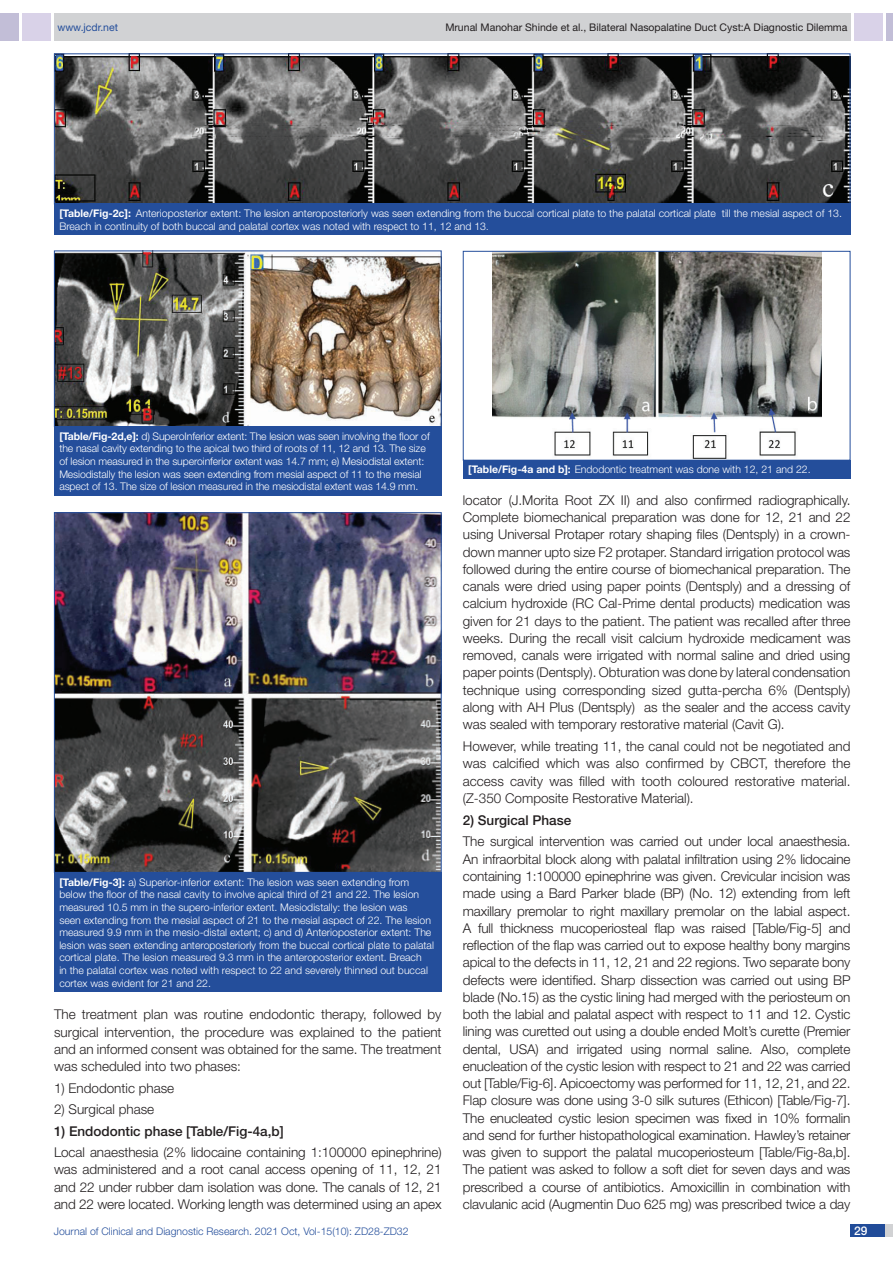
<style>
.page{position:relative;width:893px;height:1263px;background:#fff}
.page>*{position:absolute;margin:0;border:0;box-sizing:border-box;transform-origin:0 0}
.Body_text{font:300 13.5px/17.2px "Helvetica Neue";letter-spacing:-.005em;color:#231f20;text-align:justify}
.Body_text-2{font:500 13.5px "Helvetica Neue";color:#231f20}
.t1{font:500 12px "Helvetica Neue";color:#fff}
.TABLE_FIG{font:300 10.5px/12.6px "Helvetica Neue";color:#fff}
.t2{font:10.5px "Helvetica Neue";color:#231f20}
.t3{font:300 10.5px "Helvetica Neue";color:#244e9b}
.t4{font:10.5px "Helvetica Neue";color:#244e9b}
.s1{font-weight:700}
.s2{font-size:9px}
</style>
<div class="page">
<div style="left:54px;top:13px;width:796px;height:28px;background:#d1d2d4"></div>
<div style="left:0;top:13px;width:19px;height:28px;background:#c2bed7"></div>
<div style="left:22px;top:13px;width:29px;height:28px;background:#d9d2e8"></div>
<div style="left:886px;top:13px;width:7px;height:28px;background:#c2bed7"></div>
<div style="left:854px;top:13px;width:29px;height:28px;background:#d9d2e8"></div>
<div style="left:850px;top:1224px;width:43px;height:13px;background:#d1d2d4"></div>
<div style="left:850px;top:1224px;width:35px;height:13px;background:#214c99"></div>
<img style="left:56px;top:55px;width:792px;height:147px">
<div style="left:54px;top:53px;width:796px;height:151px;border:1px solid #244e9b"></div>
<div style="left:54px;top:204px;width:797px;height:31px;background:#244e9b"></div>
<img style="left:56px;top:252px;width:384px;height:173px">
<div style="left:54px;top:250px;width:388px;height:177px;border:1px solid #244e9b"></div>
<div style="left:54px;top:426px;width:388px;height:70px;background:#244e9b"></div>
<img style="left:492px;top:253px;width:329px;height:205px">
<div style="left:463px;top:251px;width:387px;height:209px;border:1px solid #244e9b"></div>
<div style="left:463px;top:460px;width:387px;height:19px;background:#244e9b"></div>
<img style="left:56px;top:514px;width:384px;height:357px">
<div style="left:54px;top:872px;width:388px;height:120px;background:#244e9b"></div>
<p class="t4" style="left:57px;top:21px;width:62px">www.jcdr.net</p>
<p class="t2" style="left:445px;top:21px;width:404px">Mrunal Manohar Shinde et al., Bilateral Nasopalatine Duct Cyst:A Diagnostic Dilemma</p>
<p class="TABLE_FIG" style="left:59px;top:207px;width:784px"><span class="s1">[Table/Fig-2c]:</span> Anterioposterior extent: The lesion anteroposteriorly was seen extending from the buccal cortical plate to the palatal cortical plate till the mesial aspect of 13.<br>Breach in continuity of both buccal and palatal cortex was noted with respect to 11, 12 and 13<span class="s2">.</span></p>
<p class="TABLE_FIG" style="left:59px;top:430px;width:372px"><span class="s1">[Table/Fig-2d,e]:</span> d) SuperoInferior extent: The lesion was seen involving the floor of the nasal cavity extending to the apical two third of roots of 11, 12 and 13. The size of lesion measured in the superoinferior extent was 14.7 mm; e) Mesiodistal extent:<br>Mesiodistally the lesion was seen extending from mesial aspect of 11 to the mesial aspect of 13. The size of lesion measured in the mesiodistal extent was 14.9 mm.</p>
<p class="TABLE_FIG" style="left:59px;top:875px;width:376px"><span class="s1">[Table/Fig-3]:</span> a) Superior-inferior extent: The lesion was seen extending from below the floor of the nasal cavity to involve apical third of 21 and 22. The lesion measured 10.5 mm in the supero-inferior extent. Mesiodistally: the lesion was<br>seen extending from the mesial aspect of 21 to the mesial aspect of 22. The lesion measured 9.9 mm in the mesio-distal extent; c) and d) Anterioposterior extent: The lesion was seen extending anteroposteriorly from the buccal cortical plate to palatal cortical plate. The lesion measured 9.3 mm in the anteroposterior extent. Breach<br>in the palatal cortex was noted with respect to 22 and severely thinned out buccal cortex was evident for 21 and 22.</p>
<p class="Body_text" style="left:54px;top:1005px;width:389px">The treatment plan was routine endodontic therapy, followed by surgical intervention, the procedure was explained to the patient and an informed consent was obtained for the same. The treatment was scheduled into two phases:</p>
<p class="Body_text" style="left:54px;top:1079px;width:122px">1) Endodontic phase</p>
<p class="Body_text" style="left:54px;top:1100px;width:102px">2) Surgical phase</p>
<p class="Body_text-2" style="left:54px;top:1123px;width:231px">1) Endodontic phase [Table/Fig-4a,b]</p>
<p class="Body_text" style="left:54px;top:1143px;width:389px">Local anaesthesia (2% lidocaine containing 1:100000 epinephrine) was administered and a root canal access opening of 11, 12, 21 and 22 under rubber dam isolation was done. The canals of 12, 21 and 22 were located. Working length was determined using an apex</p>
<p class="TABLE_FIG" style="left:468px;top:463px;width:344px"><span class="s1">[Table/Fig-4a and b]:</span> Endodontic treatment was done with 12, 21 and 22.</p>
<p class="Body_text" style="left:463px;top:491px;width:389px">locator (J.Morita Root ZX II) and also confirmed radiographically.<br>Complete biomechanical preparation was done for 12, 21 and 22 using Universal Protaper rotary shaping files (Dentsply) in a crown&shy;down manner upto size F2 protaper. Standard irrigation protocol was followed during the entire course of biomechanical preparation. The canals were dried using paper points (Dentsply) and a dressing of calcium hydroxide (RC Cal-Prime dental products) medication was given for 21 days to the patient. The patient was recalled after three weeks. During the recall visit calcium hydroxide medicament was removed, canals were irrigated with normal saline and dried using paper points (Dentsply). Obturation was done by lateral condensation technique using corresponding sized gutta-percha 6% (Dentsply) along with AH Plus (Dentsply) as the sealer and the access cavity was sealed with temporary restorative material (Cavit G).</p>
<p class="Body_text" style="left:463px;top:737px;width:389px">However, while treating 11, the canal could not be negotiated and was calcified which was also confirmed by CBCT, therefore the access cavity was filled with tooth coloured restorative material. (Z-350 Composite Restorative Material).</p>
<p class="Body_text-2" style="left:463px;top:812px;width:110px">2) Surgical Phase</p>
<p class="Body_text" style="left:463px;top:833px;width:389px">The surgical intervention was carried out under local anaesthesia.<br>An infraorbital block along with palatal infiltration using 2% lidocaine containing 1:100000 epinephrine was given. Crevicular incision was made using a Bard Parker blade (BP) (No. 12) extending from left maxillary premolar to right maxillary premolar on the labial aspect.<br>A full thickness mucoperiosteal flap was raised [Table/Fig-5] and reflection of the flap was carried out to expose healthy bony margins apical to the defects in 11, 12, 21 and 22 regions. Two separate bony defects were identified. Sharp dissection was carried out using BP blade (No.15) as the cystic lining had merged with the periosteum on both the labial and palatal aspect with respect to 11 and 12. Cystic lining was curetted out using a double ended Molt’s curette (Premier dental, USA) and irrigated using normal saline. Also, complete enucleation of the cystic lesion with respect to 21 and 22 was carried out [Table/Fig-6]. Apicoectomy was performed for 11, 12, 21, and 22.<br>Flap closure was done using 3-0 silk sutures (Ethicon) [Table/Fig-7].<br>The enucleated cystic lesion specimen was fixed in 10% formalin and send for further histopathological examination. Hawley’s retainer was given to support the palatal mucoperiosteum [Table/Fig-8a,b].<br>The patient was asked to follow a soft diet for seven days and was prescribed a course of antibiotics. Amoxicillin in combination with clavulanic acid (Augmentin Duo 625 mg) was prescribed twice a day</p>
<p class="t3" style="left:54px;top:1225px;width:356px">Journal of Clinical and Diagnostic Research. 2021 Oct, Vol-15(10): ZD28-ZD32</p>
<p class="t1" style="left:854px;top:1223px;width:15px">29</p>
</div>
